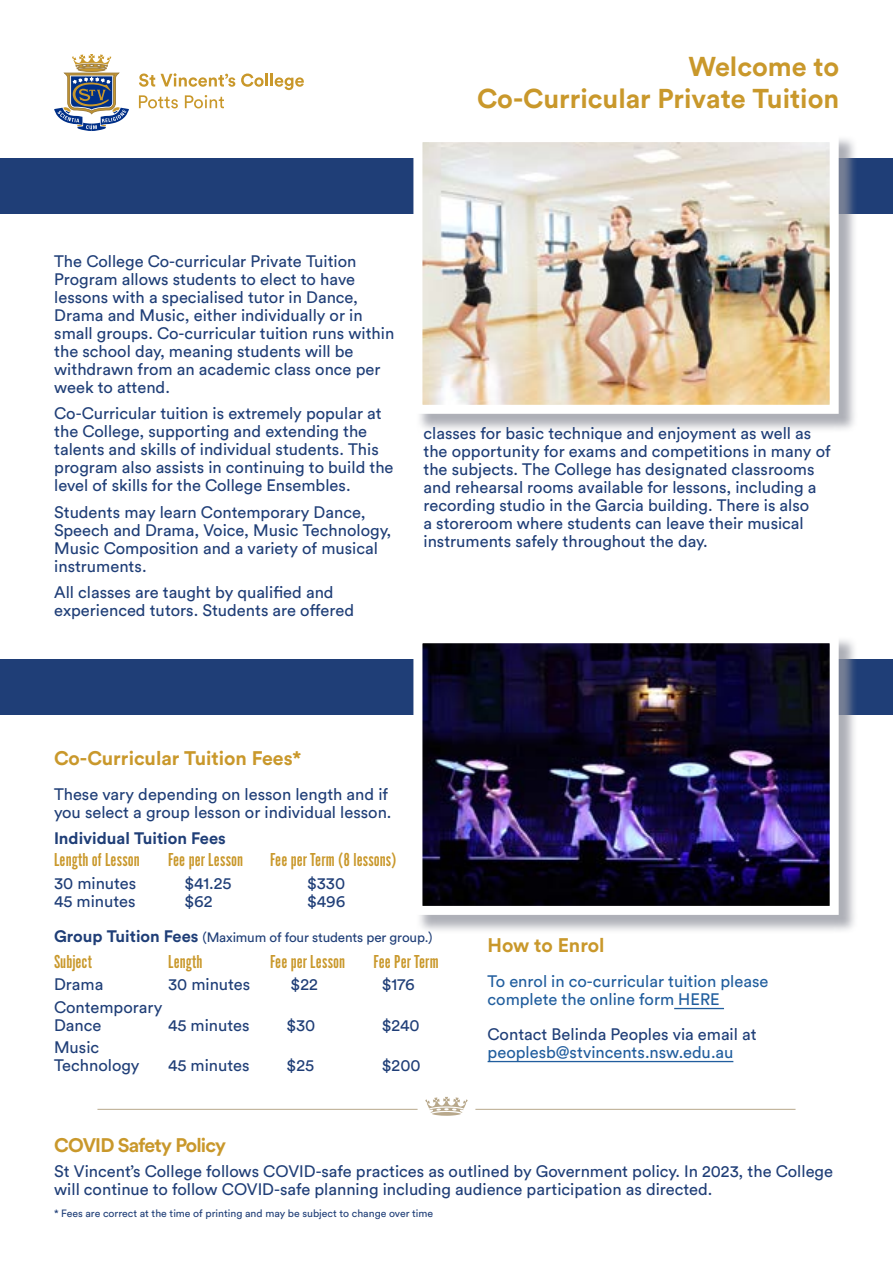
<style>
.page{position:relative;width:893px;height:1263px;background:#fff}
.page>*{position:absolute;margin:0;border:0;box-sizing:border-box;transform-origin:0 0}
.t1{font:700 27px/32.4px "Circular Std";color:#c9982b;text-align:right}
.t2{font:19.5px "Alternate Got No 1 D";color:#c9982b}
.t3{font:700 19.5px "Circular Std";letter-spacing:-.005em;color:#c9982b}
.t4{font:700 19.5px "Circular Std";letter-spacing:-.04em;color:#c9982b}
.t5{font:16.5px/18px "Circular Std";color:#1f3e77}
.t6{font:16.5px/18px "Circular Std";color:#215e9e}
.t7{font:700 16.5px "Circular Std";color:#1f3e77}
.t8{font:13.5px "Circular Std";letter-spacing:-.01em;color:#1f3e77}
.t9{font:10.5px "Circular Std";color:#1f3e77}
.s1{font-weight:700;font-size:16.5px}
</style>
<div class="page">
<div style="left:0;top:158px;width:893px;height:55px;background:#1f3e77"></div>
<svg style="left:425px;top:1097px;width:43px;height:19px"></svg>
<hr style="left:97px;top:1109px;width:321px;height:1px;background:#b8a88b">
<hr style="left:475px;top:1109px;width:320px;height:1px;background:#b8a88b">
<div style="left:416px;top:136px;width:441px;height:297px;background:#93959f;opacity:.75"></div>
<img style="left:423px;top:143px;width:406px;height:261px">
<div style="left:413px;top:133px;width:426px;height:281px;border:9px solid #fff"></div>
<svg style="left:54px;top:54px;width:75px;height:77px"></svg>
<svg style="left:139px;top:74px;width:16px;height:13px"></svg>
<svg style="left:161px;top:73px;width:74px;height:14px"></svg>
<svg style="left:241px;top:74px;width:63px;height:16px"></svg>
<svg style="left:139px;top:95px;width:39px;height:13px"></svg>
<svg style="left:185px;top:95px;width:39px;height:13px"></svg>
<div style="left:0;top:659px;width:893px;height:55px;background:#1f3e77"></div>
<div style="left:416px;top:637px;width:441px;height:297px;background:#93959f;opacity:.75"></div>
<img style="left:423px;top:644px;width:406px;height:261px">
<div style="left:413px;top:634px;width:426px;height:281px;border:9px solid #fff"></div>
<hr style="left:674px;top:1008px;width:50px;height:1px;background:#215e9e">
<hr style="left:488px;top:1061px;width:245px;height:1px;background:#215e9e">
<h1 class="t1" style="left:477px;top:50px;width:364px">Welcome to<br>Co-Curricular Private Tuition</h1>
<p class="t5" style="left:54px;top:252px;width:342px">The College Co-curricular Private Tuition Program allows students to elect to have lessons with a specialised tutor in Dance, Drama and Music, either individually or in small groups. Co-curricular tuition runs within the school day, meaning students will be withdrawn from an academic class once per week to attend.</p>
<p class="t5" style="left:54px;top:404px;width:341px">Co-Curricular tuition is extremely popular at the College, supporting and extending the talents and skills of individual students. This program also assists in continuing to build the level of skills for the College Ensembles.</p>
<p class="t5" style="left:54px;top:503px;width:339px">Students may learn Contemporary Dance, Speech and Drama, Voice, Music Technology, Music Composition and a variety of musical instruments.</p>
<p class="t5" style="left:54px;top:583px;width:301px">All classes are taught by qualified and experienced tutors. Students are offered</p>
<p class="t5" style="left:423px;top:424px;width:409px">classes for basic technique and enjoyment as well as the opportunity for exams and competitions in many of the subjects. The College has designated classrooms and rehearsal rooms available for lessons, including a recording studio in the Garcia building. There is also<br>a storeroom where students can leave their musical instruments safely throughout the day.</p>
<p class="t3" style="left:54px;top:745px;width:249px">Co-Curricular Tuition Fees*</p>
<p class="t5" style="left:54px;top:785px;width:339px">These vary depending on lesson length and if you select a group lesson or individual lesson.</p>
<p class="t7" style="left:54px;top:828px;width:173px">Individual Tuition Fees</p>
<p class="t2" style="left:54px;top:850px;width:87px">Length of Lesson</p>
<p class="t2" style="left:168px;top:850px;width:77px">Fee per Lesson</p>
<p class="t2" style="left:270px;top:850px;width:128px">Fee per Term (8 lessons)</p>
<p class="t5" style="left:54px;top:874px;width:84px">30 minutes</p>
<p class="t5" style="left:184px;top:874px;width:49px">$41.25</p>
<p class="t5" style="left:307px;top:874px;width:40px">$330</p>
<p class="t5" style="left:54px;top:892px;width:83px">45 minutes</p>
<p class="t5" style="left:184px;top:892px;width:29px">$62</p>
<p class="t5" style="left:307px;top:892px;width:40px">$496</p>
<p class="t8" style="left:54px;top:929px;width:380px"><span class="s1">Group Tuition Fees</span> (Maximum of four students per group.)</p>
<p class="t2" style="left:54px;top:951px;width:39px">Subject</p>
<p class="t2" style="left:168px;top:951px;width:36px">Length</p>
<p class="t2" style="left:270px;top:951px;width:77px">Fee per Lesson</p>
<p class="t2" style="left:374px;top:951px;width:67px">Fee Per Term</p>
<p class="t5" style="left:54px;top:975px;width:51px">Drama</p>
<p class="t5" style="left:168px;top:975px;width:84px">30 minutes</p>
<p class="t5" style="left:291px;top:975px;width:29px">$22</p>
<p class="t5" style="left:382px;top:975px;width:34px">$176</p>
<p class="t5" style="left:54px;top:998px;width:110px">Contemporary<br>Dance</p>
<p class="t5" style="left:168px;top:1016px;width:83px">45 minutes</p>
<p class="t5" style="left:287px;top:1016px;width:30px">$30</p>
<p class="t5" style="left:382px;top:1016px;width:39px">$240</p>
<p class="t5" style="left:54px;top:1038px;width:87px">Music<br>Technology</p>
<p class="t5" style="left:168px;top:1056px;width:83px">45 minutes</p>
<p class="t5" style="left:287px;top:1056px;width:29px">$25</p>
<p class="t5" style="left:382px;top:1056px;width:40px">$200</p>
<p class="t3" style="left:488px;top:933px;width:119px">How to Enrol</p>
<p class="t6" style="left:488px;top:972px;width:282px">To enrol in co-curricular tuition please complete the online form HERE</p>
<p class="t5" style="left:488px;top:1025px;width:270px">Contact Belinda Peoples via email at</p>
<p class="t6" style="left:488px;top:1043px;width:247px">peoplesb@stvincents.nsw.edu.au</p>
<p class="t4" style="left:54px;top:1133px;width:173px">COVID Safety Policy</p>
<p class="t5" style="left:54px;top:1162px;width:780px">St Vincent’s College follows COVID-safe practices as outlined by Government policy. In 2023, the College will continue to follow COVID-safe planning including audience participation as directed.</p>
<p class="t9" style="left:54px;top:1207px;width:381px">* Fees are correct at the time of printing and may be subject to change over time</p>
</div>
